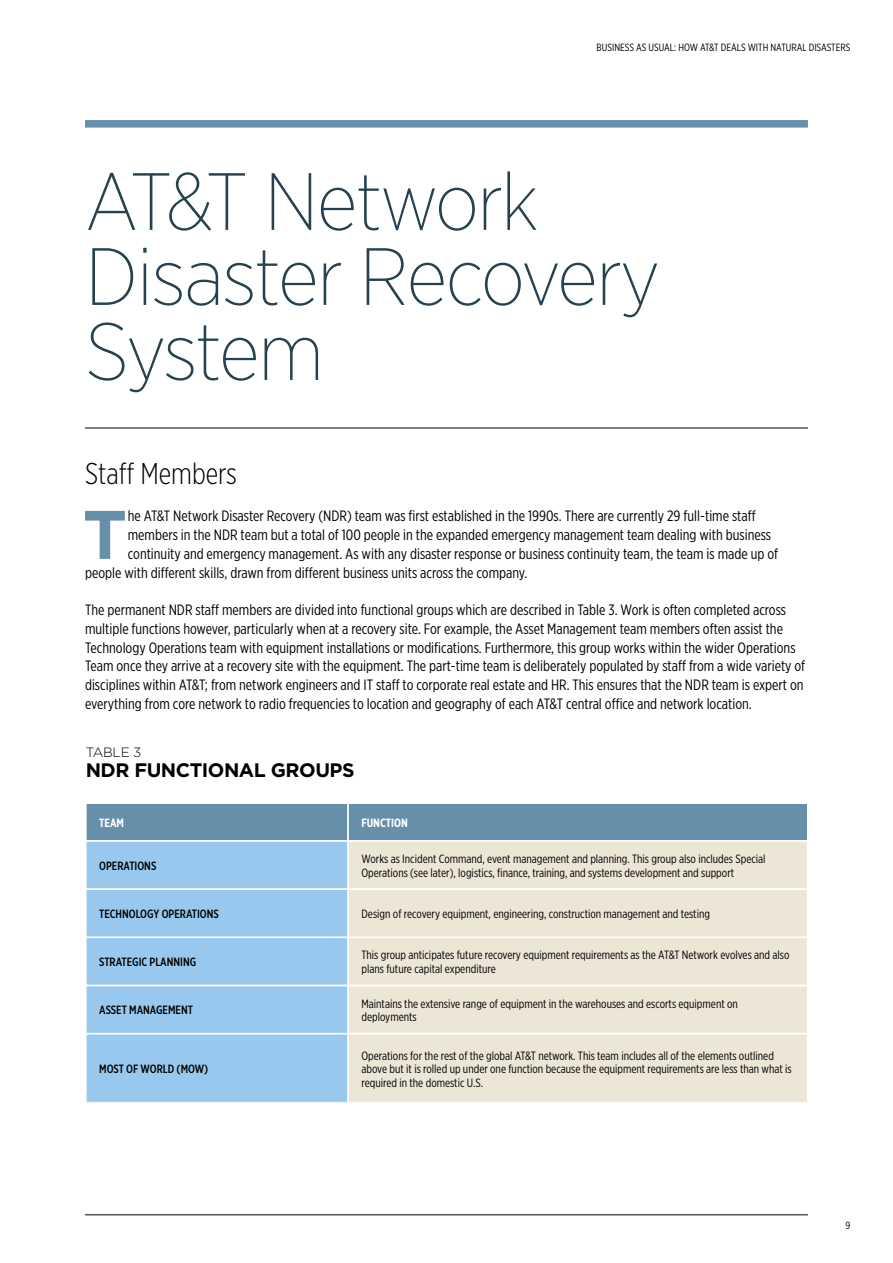
<style>
.page{position:relative;width:893px;height:1263px;background:#fff}
.page>*{position:absolute;margin:0;border:0;box-sizing:border-box;transform-origin:0 0}
.t1{font:200 81px/75px "Gotham Narrow";letter-spacing:-.025em;color:#254251}
.t2{font:700 68.55px "Gotham";color:#668fa9}
.t3{font:300 30px "Gotham X Narrow";color:#000}
.t4{font:700 19.5px "Gotham";letter-spacing:-.025em;color:#000}
.t5{font:15px/18.8px "Gotham X Narrow";color:#000}
.t6{font:300 13.5px "Gotham";letter-spacing:-.025em;color:#000}
.t7{font:12px/13.5px "Gotham X Narrow";color:#000}
.t8{font:500 12px "Gotham X Narrow";color:#000}
.t9{font:700 12px "Gotham X Narrow";color:#fff}
.t10{font:10.5px "Gotham X Narrow";color:#000}
</style>
<div class="page">
<div style="left:85px;top:120px;width:723px;height:8px;background:#668fa9"></div>
<hr style="left:85px;top:428px;width:723px;height:1px;background:#000">
<hr style="left:85px;top:1214px;width:723px;height:1px;background:#000">
<div style="left:86px;top:841px;width:262px;height:48px;background:#98c8ed"></div>
<div style="left:86px;top:841px;width:262px;height:48px;border:1px solid #fff"></div>
<div style="left:348px;top:841px;width:459px;height:48px;background:#ebe6d6"></div>
<div style="left:348px;top:841px;width:460px;height:48px;border:1px solid #fff"></div>
<div style="left:86px;top:803px;width:262px;height:37px;background:#668fa9"></div>
<div style="left:86px;top:803px;width:262px;height:38px;border:1px solid #fff"></div>
<div style="left:348px;top:803px;width:459px;height:37px;background:#668fa9"></div>
<div style="left:348px;top:803px;width:460px;height:38px;border:1px solid #fff"></div>
<div style="left:86px;top:889px;width:262px;height:48px;background:#98c8ed"></div>
<div style="left:86px;top:889px;width:262px;height:48px;border:1px solid #fff"></div>
<div style="left:348px;top:889px;width:459px;height:48px;background:#ebe6d6"></div>
<div style="left:348px;top:889px;width:460px;height:48px;border:1px solid #fff"></div>
<div style="left:86px;top:938px;width:262px;height:47px;background:#98c8ed"></div>
<div style="left:86px;top:937px;width:262px;height:48px;border:1px solid #fff"></div>
<div style="left:348px;top:938px;width:459px;height:47px;background:#ebe6d6"></div>
<div style="left:348px;top:937px;width:460px;height:48px;border:1px solid #fff"></div>
<div style="left:86px;top:986px;width:262px;height:47px;background:#98c8ed"></div>
<div style="left:86px;top:985px;width:262px;height:49px;border:1px solid #fff"></div>
<div style="left:348px;top:986px;width:459px;height:47px;background:#ebe6d6"></div>
<div style="left:348px;top:985px;width:460px;height:49px;border:1px solid #fff"></div>
<div style="left:86px;top:1034px;width:262px;height:68px;background:#98c8ed"></div>
<div style="left:86px;top:1034px;width:262px;height:69px;border:1px solid #fff"></div>
<div style="left:348px;top:1034px;width:459px;height:68px;background:#ebe6d6"></div>
<div style="left:348px;top:1034px;width:460px;height:69px;border:1px solid #fff"></div>
<p class="t10" style="left:597px;top:41px;width:255px">BUSINESS AS USUAL: HOW AT&amp;T DEALS WITH NATURAL DISASTERS</p>
<h1 class="t1" style="left:85px;top:162px;width:576px">AT&amp;T Network<br>Disaster Recovery<br>System</h1>
<h3 class="t3" style="left:85px;top:456px;width:153px">Staff Members</h3>
<h2 class="t2" style="left:83px;top:489px;width:46px">T</h2>
<p class="t5" style="left:128px;top:506px;width:629px">he AT&amp;T Network Disaster Recovery (NDR) team was first established in the 1990s. There are currently 29 full-time staff</p>
<p class="t5" style="left:128px;top:525px;width:645px">members in the NDR team but a total of 100 people in the expanded emergency management team dealing with business</p>
<p class="t5" style="left:128px;top:544px;width:652px">continuity and emergency management. As with any disaster response or business continuity team, the team is made up of</p>
<p class="t5" style="left:85px;top:563px;width:444px">people with different skills, drawn from different business units across the company.</p>
<p class="t5" style="left:85px;top:600px;width:722px">The permanent NDR staff members are divided into functional groups which are described in Table 3. Work is often completed across multiple functions however, particularly when at a recovery site. For example, the Asset Management team members often assist the Technology Operations team with equipment installations or modifications. Furthermore, this group works within the wider Operations Team once they arrive at a recovery site with the equipment. The part-time team is deliberately populated by staff from a wide variety of disciplines within AT&amp;T; from network engineers and IT staff to corporate real estate and HR. This ensures that the NDR team is expert on everything from core network to radio frequencies to location and geography of each AT&amp;T central office and network location.</p>
<p class="t6" style="left:86px;top:744px;width:57px">TABLE 3</p>
<h3 class="t4" style="left:86px;top:757px;width:270px">NDR FUNCTIONAL GROUPS</h3>
<p class="t9" style="left:99px;top:815px;width:26px">TEAM</p>
<p class="t9" style="left:361px;top:815px;width:48px">FUNCTION</p>
<p class="t8" style="left:99px;top:858px;width:59px">OPERATIONS</p>
<p class="t7" style="left:361px;top:852px;width:406px">Works as Incident Command, event management and planning. This group also includes Special<br>Operations (see later), logistics, finance, training, and systems development and support</p>
<p class="t8" style="left:99px;top:906px;width:121px">TECHNOLOGY OPERATIONS</p>
<p class="t7" style="left:361px;top:907px;width:350px">Design of recovery equipment, engineering, construction management and testing</p>
<p class="t8" style="left:99px;top:955px;width:99px">STRATEGIC PLANNING</p>
<p class="t7" style="left:361px;top:948px;width:429px">This group anticipates future recovery equipment requirements as the AT&amp;T Network evolves and also plans future capital expenditure</p>
<p class="t8" style="left:99px;top:1003px;width:95px">ASSET MANAGEMENT</p>
<p class="t7" style="left:361px;top:996px;width:378px">Maintains the extensive range of equipment in the warehouses and escorts equipment on deployments</p>
<p class="t8" style="left:99px;top:1061px;width:111px">MOST OF WORLD (MOW)</p>
<p class="t7" style="left:361px;top:1048px;width:432px">Operations for the rest of the global AT&amp;T network. This team includes all of the elements outlined above but it is rolled up under one function because the equipment requirements are less than what is required in the domestic U.S.</p>
<p class="t10" style="left:846px;top:1219px;width:6px">9</p>
</div>
